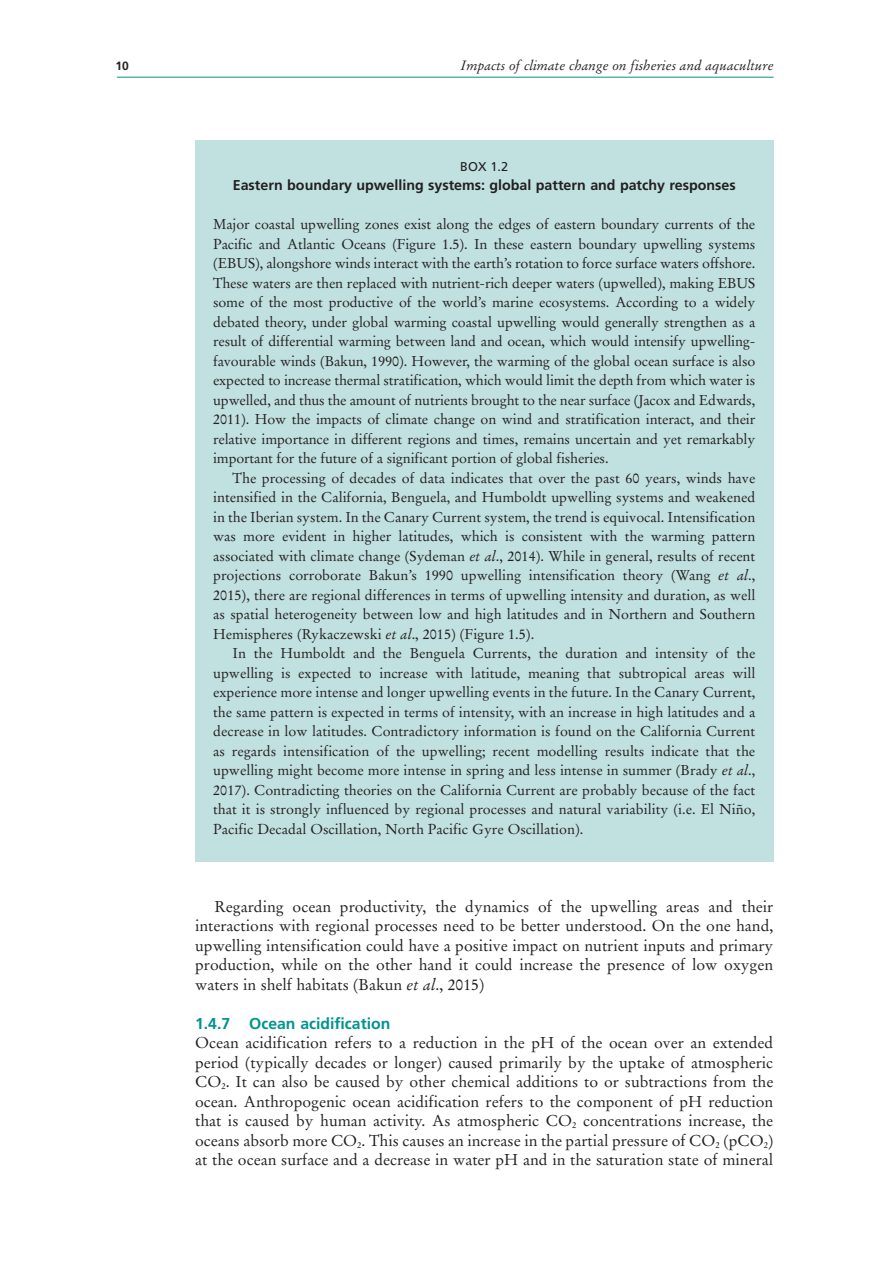
<style>
.page{position:relative;width:893px;height:1263px;background:#fff}
.page>*{position:absolute;margin:0;border:0;box-sizing:border-box;transform-origin:0 0}
.t1{font:15.75px/19.5px "Stempel Garamond LT Std";color:#231f20;text-align:justify}
.t2{font:700 15.75px "Frutiger LT Std";color:#009390}
.t3{font:14.25px/19.5px "Stempel Garamond LT Std";color:#231f20;text-align:justify}
.t4{font:700 14.25px "Frutiger LT Std";color:#231f20}
.t5{font:italic 13.5px "Stempel Garamond LT Std";color:#231f20}
.t6{font:12.75px "Frutiger LT Std";color:#231f20}
.t7{font:700 12px "Frutiger LT Std";color:#231f20}
.s1{font-style:italic}
</style>
<div class="page">
<hr style="left:117px;top:77px;width:657px;height:1px;background:#009390">
<div style="left:195px;top:140px;width:578px;height:722px;background:#c1e0e0"></div>
<p class="t7" style="left:116px;top:61px;width:15px">10</p>
<p class="t5" style="left:460px;top:60px;width:315px">Impacts of climate change on fisheries and aquaculture</p>
<p class="t6" style="left:460px;top:161px;width:49px">BOX 1.2</p>
<p class="t4" style="left:233px;top:179px;width:504px">Eastern boundary upwelling systems: global pattern and patchy responses</p>
<p class="t3" style="left:213px;top:216px;width:544px">Major coastal upwelling zones exist along the edges of eastern boundary currents of the Pacific and Atlantic Oceans (Figure 1.5). In these eastern boundary upwelling systems (EBUS), alongshore winds interact with the earth’s rotation to force surface waters offshore.<br>These waters are then replaced with nutrient-rich deeper waters (upwelled), making EBUS some of the most productive of the world’s marine ecosystems. According to a widely debated theory, under global warming coastal upwelling would generally strengthen as a result of differential warming between land and ocean, which would intensify upwelling&shy;favourable winds (Bakun, 1990). However, the warming of the global ocean surface is also expected to increase thermal stratification, which would limit the depth from which water is upwelled, and thus the amount of nutrients brought to the near surface (Jacox and Edwards, 2011). How the impacts of climate change on wind and stratification interact, and their relative importance in different regions and times, remains uncertain and yet remarkably important for the future of a significant portion of global fisheries.</p>
<p class="t3" style="left:213px;top:469px;width:544px;text-indent:19px">The processing of decades of data indicates that over the past 60 years, winds have intensified in the California, Benguela, and Humboldt upwelling systems and weakened in the Iberian system. In the Canary Current system, the trend is equivocal. Intensification was more evident in higher latitudes, which is consistent with the warming pattern associated with climate change (Sydeman <span class="s1">et al</span>., 2014). While in general, results of recent projections corroborate Bakun’s 1990 upwelling intensification theory (Wang <span class="s1">et al</span>., 2015), there are regional differences in terms of upwelling intensity and duration, as well as spatial heterogeneity between low and high latitudes and in Northern and Southern Hemispheres (Rykaczewski <span class="s1">et al</span>., 2015) (Figure 1.5).</p>
<p class="t3" style="left:213px;top:645px;width:544px;text-indent:19px">In the Humboldt and the Benguela Currents, the duration and intensity of the upwelling is expected to increase with latitude, meaning that subtropical areas will experience more intense and longer upwelling events in the future. In the Canary Current, the same pattern is expected in terms of intensity, with an increase in high latitudes and a decrease in low latitudes. Contradictory information is found on the California Current as regards intensification of the upwelling; recent modelling results indicate that the upwelling might become more intense in spring and less intense in summer (Brady <span class="s1">et al</span>., 2017). Contradicting theories on the California Current are probably because of the fact that it is strongly influenced by regional processes and natural variability (i.e. El Niño, Pacific Decadal Oscillation, North Pacific Gyre Oscillation).</p>
<p class="t1" style="left:195px;top:898px;width:580px;text-indent:19px">Regarding ocean productivity, the dynamics of the upwelling areas and their interactions with regional processes need to be better understood. On the one hand, upwelling intensification could have a positive impact on nutrient inputs and primary production, while on the other hand it could increase the presence of low oxygen waters in shelf habitats (Bakun <span class="s1">et al</span>., 2015)</p>
<p class="t2" style="left:195px;top:1016px;width:197px">1.4.7 Ocean acidification</p>
<p class="t1" style="left:195px;top:1034px;width:580px">Ocean acidification refers to a reduction in the pH of the ocean over an extended period (typically decades or longer) caused primarily by the uptake of atmospheric CO<sub>2</sub>. It can also be caused by other chemical additions to or subtractions from the ocean. Anthropogenic ocean acidification refers to the component of pH reduction that is caused by human activity. As atmospheric CO<sub>2</sub> concentrations increase, the oceans absorb more CO<sub>2</sub>. This causes an increase in the partial pressure of CO<sub>2</sub> (pCO<sub>2</sub>) at the ocean surface and a decrease in water pH and in the saturation state of mineral</p>
</div>
